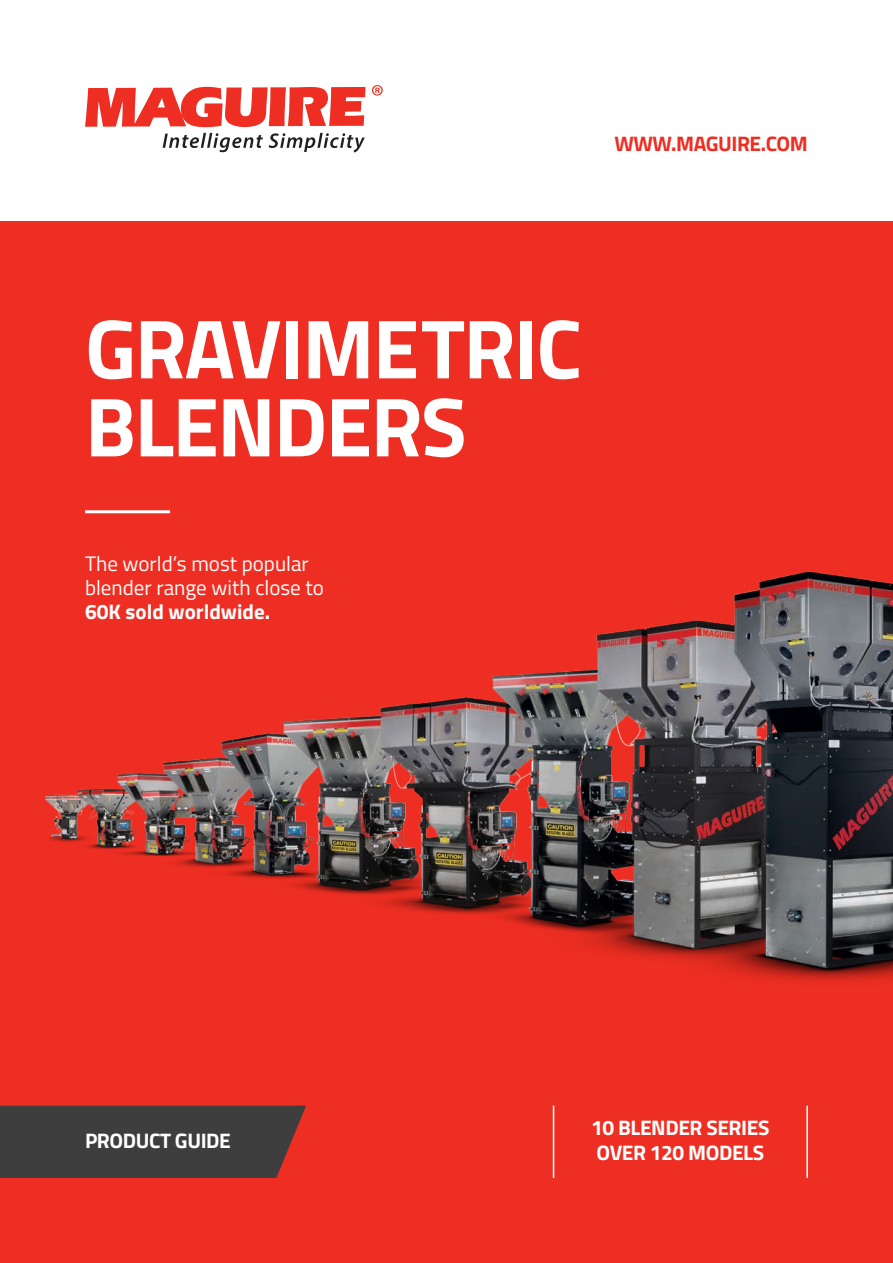
<style>
.page{position:relative;width:893px;height:1263px;background:#fff}
.page>*{position:absolute;margin:0;border:0;box-sizing:border-box;transform-origin:0 0}
.t1{font:700 84px/78px "Titillium Web";letter-spacing:-.02em;color:#fff}
.t2{font:21px/24px "Titillium Web";color:#fff}
.t3{font:700 21px/25.2px "Titillium Web";letter-spacing:-.02em;color:#fff}
.t4{font:700 21px "Titillium Web";color:#fff}
.t5{font:700 21px "Titillium Web";letter-spacing:-.02em;color:#ee2e22}
</style>
<div class="page">
<div style="left:0;top:221px;width:893px;height:1042px;background:#ee2e22"></div>
<svg style="left:85px;top:87px;width:280px;height:40px"></svg>
<svg style="left:372px;top:85px;width:11px;height:11px"></svg>
<svg style="left:163px;top:133px;width:100px;height:19px"></svg>
<svg style="left:269px;top:133px;width:96px;height:20px"></svg>
<div style="left:0;top:1106px;width:306px;height:72px;background:#3e3e3f"></div>
<hr style="left:85px;top:510px;width:85px;height:3px;background:#fff">
<hr style="left:553px;top:1106px;width:1px;height:72px;background:#fff">
<hr style="left:806px;top:1106px;width:2px;height:72px;background:#fff">
<img style="left:45px;top:571px;width:848px;height:410px">
<p class="t5" style="left:614px;top:128px;width:195px">WWW.MAGUIRE.COM</p>
<h1 class="t1" style="left:85px;top:306px;width:498px">GRAVIMETRIC<br>BLENDERS</h1>
<p class="t2" style="left:85px;top:550px;width:240px">The world’s most popular blender range with close to</p>
<p class="t4" style="left:85px;top:595px;width:187px">60K sold worldwide.</p>
<p class="t3" style="left:85px;top:1127px;width:147px">PRODUCT GUIDE</p>
<p class="t3" style="left:591px;top:1114px;width:180px">10 BLENDER SERIES<br>OVER 120 MODELS</p>
</div>
